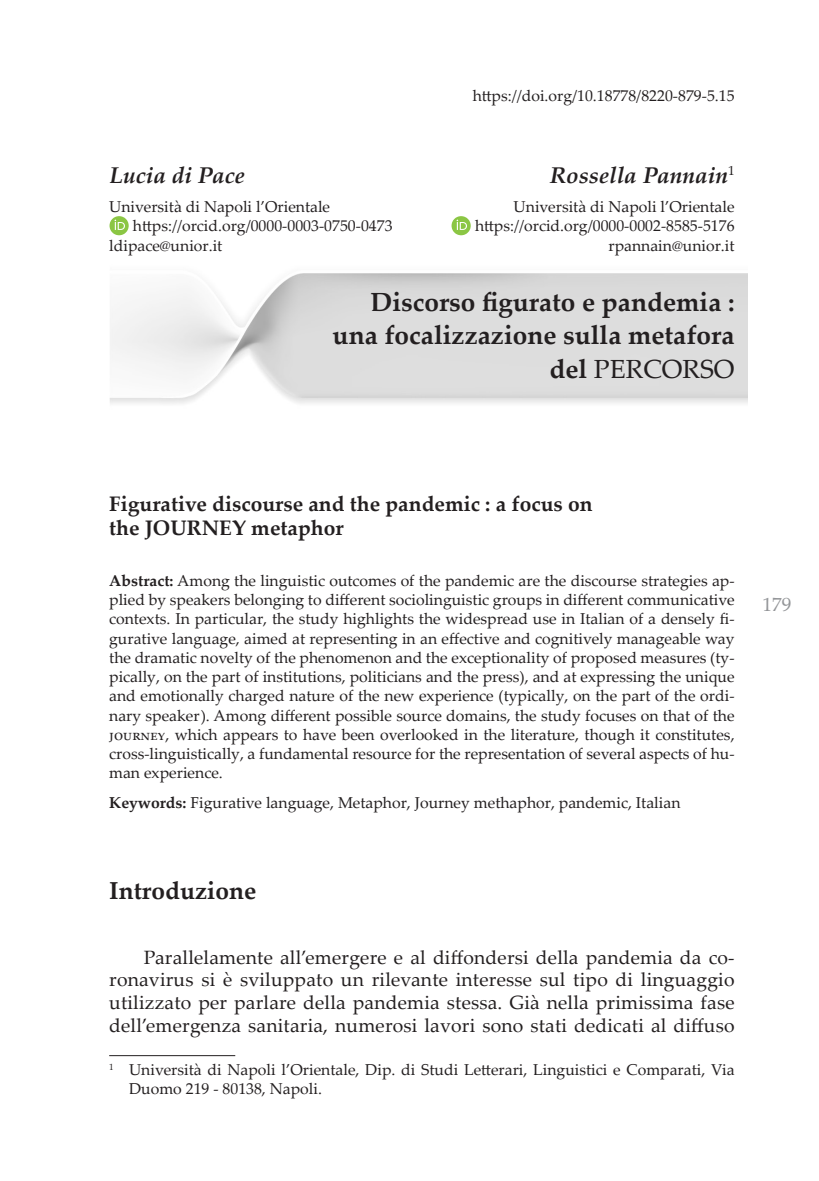
<style>
.page{position:relative;width:819px;height:1181px;background:#fff}
.page>*{position:absolute;margin:0;border:0;box-sizing:border-box;transform-origin:0 0}
.tytul_01{font:700 26.25px/33.2px "Palatino Linotype";color:#231f20;text-align:right}
.tytul_02{font:700 24.5px "Palatino Linotype";color:#231f20}
.t1{font:italic 700 22.75px "Palatino Linotype";color:#231f20}
.tytul_03{font:700 21px/24.5px "Palatino Linotype";color:#231f20}
.tekstowy{font:19.25px/22.9px "Palatino Linotype";letter-spacing:.01em;color:#231f20;text-align:justify}
.t2{font:19.25px "Palatino Linotype";color:#939598}
.notka_b{font:15.75px/19.2px "Palatino Linotype";color:#231f20;text-align:justify}
.afiliacja{font:15.75px "Palatino Linotype";color:#231f20}
.przypisowy{font:15.75px/19.2px "Palatino Linotype";color:#231f20}
.s1{font-weight:400}
.s2{font-weight:700}
</style>
<div class="page">
<svg style="left:109px;top:216px;width:20px;height:19px"></svg>
<svg style="left:451px;top:216px;width:19px;height:19px"></svg>
<hr style="left:109px;top:1055px;width:126px;height:1px;background:#231f20">
<p class="afiliacja" style="left:472px;top:84px;width:263px">https://doi.org/10.18778/8220-879-5.15</p>
<h3 class="t1" style="left:109px;top:159px;width:137px">Lucia di Pace</h3>
<h3 class="t1" style="left:549px;top:159px;width:186px">Rossella Pannain<sup>1</sup></h3>
<p class="afiliacja" style="left:109px;top:195px;width:222px">Università di Napoli l’Orientale</p>
<p class="afiliacja" style="left:513px;top:195px;width:222px">Università di Napoli l’Orientale</p>
<p class="afiliacja" style="left:133px;top:215px;width:261px">https://orcid.org/0000-0003-0750-0473</p>
<p class="afiliacja" style="left:475px;top:215px;width:261px">https://orcid.org/0000-0002-8585-5176</p>
<p class="afiliacja" style="left:109px;top:234px;width:115px">ldipace@unior.it</p>
<p class="afiliacja" style="left:608px;top:234px;width:127px">rpannain@unior.it</p>
<p class="tytul_01" style="left:332px;top:284px;width:403px">Discorso figurato e pandemia : una focalizzazione sulla metafora del <span class="s1">PERCORSO</span></p>
<p class="tytul_03" style="left:109px;top:490px;width:485px">Figurative discourse and the pandemic : a focus on the JOURNEY metaphor</p>
<p class="notka_b" style="left:109px;top:570px;width:627px"><span class="s2">Abstract:</span> Among the linguistic outcomes of the pandemic are the discourse strategies ap&shy;plied by speakers belonging to different sociolinguistic groups in different communicative contexts. In particular, the study highlights the widespread use in Italian of a densely fi&shy;gurative language, aimed at representing in an effective and cognitively manageable way the dramatic novelty of the phenomenon and the exceptionality of proposed measures (ty&shy;pically, on the part of institutions, politicians and the press), and at expressing the unique and emotionally charged nature of the new experience (typically, on the part of the ordi&shy;nary speaker). Among different possible source domains, the study focuses on that of the journey, which appears to have been overlooked in the literature, though it constitutes, cross-linguistically, a fundamental resource for the representation of several aspects of hu&shy;man experience.</p>
<p class="notka_b" style="left:109px;top:792px;width:572px"><span class="s2">Keywords:</span> Figurative language, Metaphor, Journey methaphor, pandemic, Italian</p>
<p class="tytul_02" style="left:109px;top:873px;width:148px">Introduzione</p>
<p class="tekstowy" style="left:109px;top:944px;width:627px;text-indent:35px">Parallelamente all’emergere e al diffondersi della pandemia da co&shy;ronavirus si è sviluppato un rilevante interesse sul tipo di linguaggio utilizzato per parlare della pandemia stessa. Già nella primissima fase dell’emergenza sanitaria, numerosi lavori sono stati dedicati al diffuso</p>
<p class="przypisowy" style="left:129px;top:1059px;width:607px;text-indent:-20px"><sup>1</sup> Università di Napoli l’Orientale, Dip. di Studi Letterari, Linguistici e Comparati, Via<br>Duomo 219 - 80138, Napoli.</p>
<p class="t2" style="left:762px;top:591px;width:30px">179</p>
</div>
